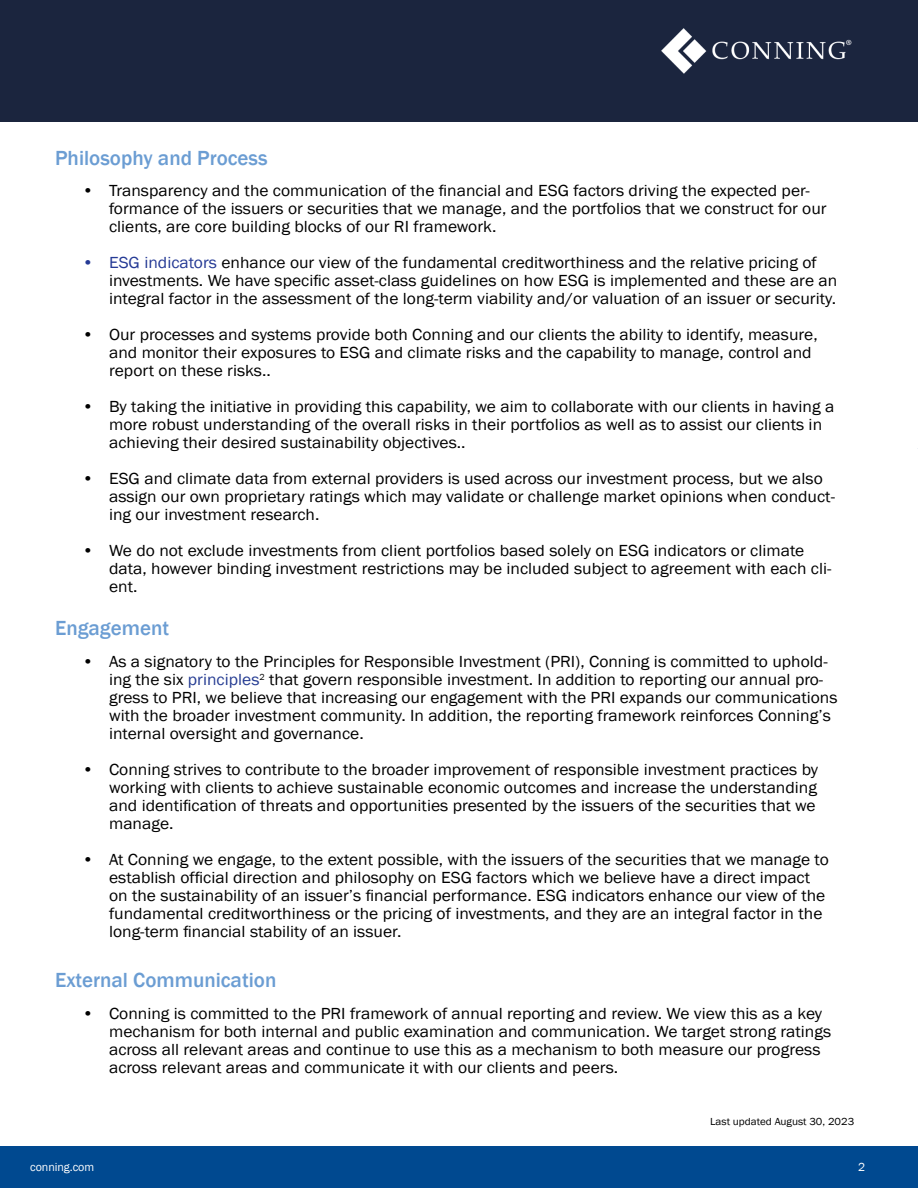
<style>
.page{position:relative;width:918px;height:1188px;background:#fff}
.page>*{position:absolute;margin:0;border:0;box-sizing:border-box;transform-origin:0 0}
.t1{font:500 21px "Franklin Gothic";color:#6b9dd3}
.t2{font:16.5px/18px "Franklin Gothic";color:#000;scale:1.06 1}
.t3{font:12px "Franklin Gothic";letter-spacing:-.005em;color:#fff}
.t4{font:10.5px "Franklin Gothic";color:#000;scale:1.06 1}
.s1{color:#253a95}
.s2{color:#263d93}
</style>
<div class="page">
<div style="left:0;top:1147px;width:918px;height:41px;background:#004990"></div>
<div style="left:0;top:0;width:918px;height:122px;background:#1b253e"></div>
<img style="left:662px;top:28px;width:189px;height:46px">
<p class="t1" style="left:55px;top:145px;width:214px">Philosophy and Process</p>
<p class="t2" style="left:109px;top:182px;width:679px;text-indent:-27px">• Transparency and the communication of the financial and ESG factors driving the expected per&shy;formance of the issuers or securities that we manage, and the portfolios that we construct for our clients, are core building blocks of our RI framework.</p>
<p class="t2" style="left:109px;top:254px;width:689px;text-indent:-27px"><span class="s1">• ESG indicators</span> enhance our view of the fundamental creditworthiness and the relative pricing of investments. We have specific asset-class guidelines on how ESG is implemented and these are an integral factor in the assessment of the long-term viability and/or valuation of an issuer or security.</p>
<p class="t2" style="left:109px;top:326px;width:670px;text-indent:-27px">• Our processes and systems provide both Conning and our clients the ability to identify, measure, and monitor their exposures to ESG and climate risks and the capability to manage, control and report on these risks..</p>
<p class="t2" style="left:109px;top:398px;width:686px;text-indent:-27px">• By taking the initiative in providing this capability, we aim to collaborate with our clients in having a more robust understanding of the overall risks in their portfolios as well as to assist our clients in achieving their desired sustainability objectives..</p>
<p class="t2" style="left:109px;top:470px;width:686px;text-indent:-27px">• ESG and climate data from external providers is used across our investment process, but we also assign our own proprietary ratings which may validate or challenge market opinions when conduct&shy;ing our investment research.</p>
<p class="t2" style="left:109px;top:542px;width:683px;text-indent:-27px">• We do not exclude investments from client portfolios based solely on ESG indicators or climate data, however binding investment restrictions may be included subject to agreement with each cli&shy;ent.</p>
<p class="t1" style="left:55px;top:615px;width:116px">Engagement</p>
<p class="t2" style="left:109px;top:653px;width:689px;text-indent:-27px">• As a signatory to the Principles for Responsible Investment (PRI), Conning is committed to uphold&shy;ing the six <span class="s2">principles</span><sup>2</sup> that govern responsible investment. In addition to reporting our annual pro&shy;gress to PRI, we believe that increasing our engagement with the PRI expands our communications with the broader investment community. In addition, the reporting framework reinforces Conning’s internal oversight and governance.</p>
<p class="t2" style="left:109px;top:761px;width:670px;text-indent:-27px">• Conning strives to contribute to the broader improvement of responsible investment practices by working with clients to achieve sustainable economic outcomes and increase the understanding and identification of threats and opportunities presented by the issuers of the securities that we manage.</p>
<p class="t2" style="left:109px;top:851px;width:680px;text-indent:-27px">• At Conning we engage, to the extent possible, with the issuers of the securities that we manage to establish official direction and philosophy on ESG factors which we believe have a direct impact on the sustainability of an issuer’s financial performance. ESG indicators enhance our view of the fundamental creditworthiness or the pricing of investments, and they are an integral factor in the long-term financial stability of an issuer.</p>
<p class="t1" style="left:55px;top:967px;width:223px">External Communication</p>
<p class="t2" style="left:109px;top:1005px;width:683px;text-indent:-27px">• Conning is committed to the PRI framework of annual reporting and review. We view this as a key mechanism for both internal and public examination and communication. We target strong ratings across all relevant areas and continue to use this as a mechanism to both measure our progress across relevant areas and communicate it with our clients and peers.</p>
<p class="t4" style="left:710px;top:1115px;width:137px">Last updated August 30, 2023</p>
<p class="t3" style="left:30px;top:1159px;width:65px">conning.com</p>
<p class="t3" style="left:858px;top:1159px;width:9px">2</p>
</div>
